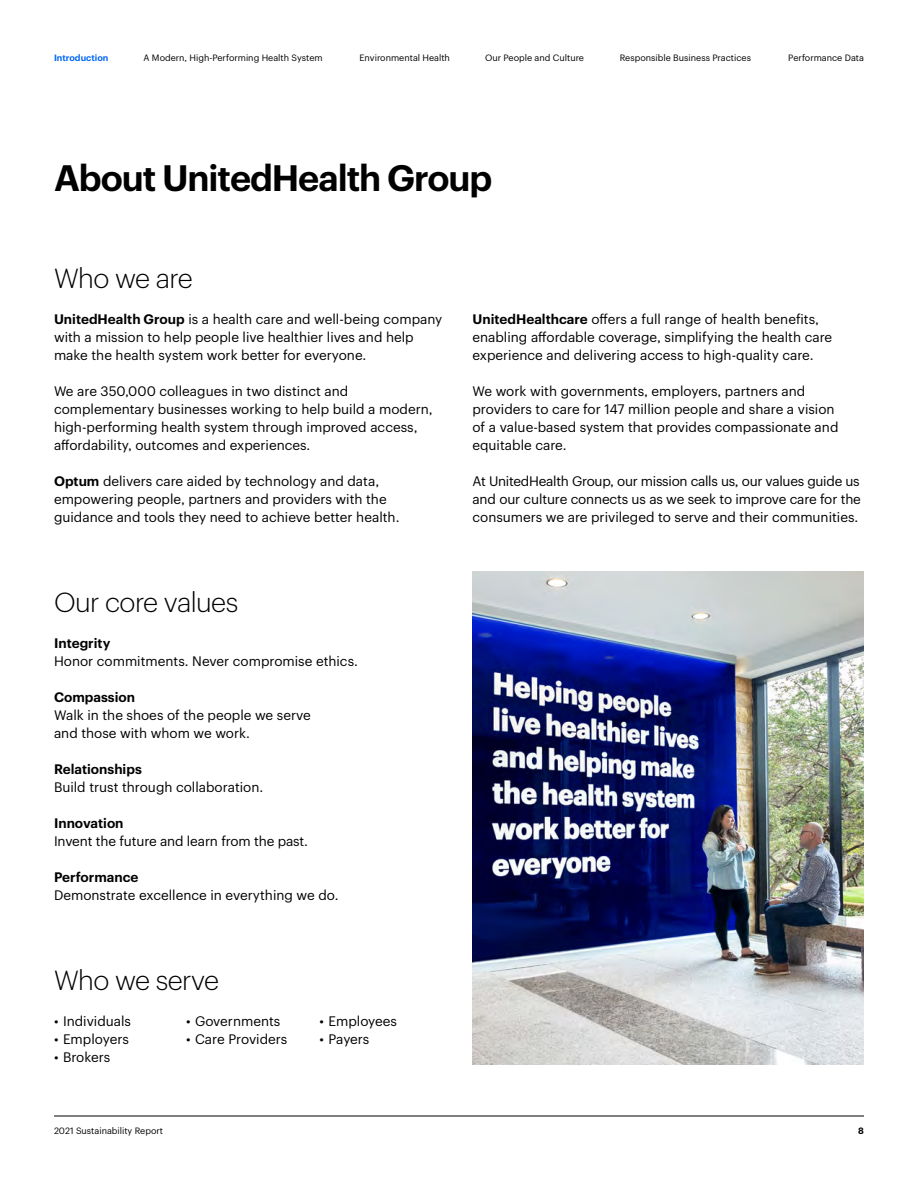
<style>
.page{position:relative;width:918px;height:1188px;background:#fff}
.page>*{position:absolute;margin:0;border:0;box-sizing:border-box;transform-origin:0 0}
.t1{font:600 36px "Graphik UHG";letter-spacing:-.03em;color:#000}
.t2{font:300 27px "Graphik UHG";letter-spacing:-.02em;color:#000}
.t3{font:13.5px/18px "Graphik UHG";color:#000}
.t4{font:600 13.5px "Graphik UHG";color:#000}
.t5{font:9px "Graphik UHG";color:#000}
.t6{font:600 9px "Graphik UHG";color:#0066f5}
.t7{font:600 9px "Graphik UHG";color:#000}
.s1{font-weight:600}
</style>
<div class="page">
<hr style="left:54px;top:1116px;width:810px;height:1px;background:#000">
<img style="left:472px;top:572px;width:392px;height:493px">
<p class="t5" style="left:144px;top:51px;width:181px">A Modern, High-Performing Health System</p>
<p class="t5" style="left:620px;top:51px;width:133px">Responsible Business Practices</p>
<p class="t5" style="left:788px;top:51px;width:77px">Performance Data</p>
<p class="t6" style="left:54px;top:51px;width:56px">Introduction</p>
<p class="t5" style="left:360px;top:51px;width:92px">Environmental Health</p>
<p class="t5" style="left:485px;top:51px;width:100px">Our People and Culture</p>
<h1 class="t1" style="left:54px;top:151px;width:440px">About UnitedHealth Group</h1>
<h2 class="t2" style="left:54px;top:259px;width:140px">Who we are</h2>
<p class="t3" style="left:54px;top:309px;width:390px"><span class="s1">UnitedHealth Group</span> is a health care and well-being company with a mission to help people live healthier lives and help make the health system work better for everyone.</p>
<p class="t3" style="left:54px;top:381px;width:380px">We are 350,000 colleagues in two distinct and complementary businesses working to help build a modern, high-performing health system through improved access, affordability, outcomes and experiences.</p>
<p class="t3" style="left:54px;top:471px;width:347px"><span class="s1">Optum</span> delivers care aided by technology and data, empowering people, partners and providers with the guidance and tools they need to achieve better health.</p>
<h2 class="t2" style="left:54px;top:583px;width:186px">Our core values</h2>
<p class="t4" style="left:54px;top:633px;width:58px">Integrity</p>
<p class="t3" style="left:54px;top:651px;width:305px">Honor commitments. Never compromise ethics.</p>
<p class="t4" style="left:54px;top:687px;width:83px">Compassion</p>
<p class="t3" style="left:54px;top:705px;width:258px">Walk in the shoes of the people we serve and those with whom we work.</p>
<p class="t4" style="left:54px;top:759px;width:89px">Relationships</p>
<p class="t3" style="left:54px;top:777px;width:211px">Build trust through collaboration.</p>
<p class="t4" style="left:54px;top:813px;width:71px">Innovation</p>
<p class="t3" style="left:54px;top:831px;width:256px">Invent the future and learn from the past.</p>
<p class="t4" style="left:54px;top:867px;width:86px">Performance</p>
<p class="t3" style="left:54px;top:885px;width:286px">Demonstrate excellence in everything we do.</p>
<h2 class="t2" style="left:54px;top:961px;width:167px">Who we serve</h2>
<p class="t3" style="left:54px;top:1011px;width:79px">• Individuals</p>
<p class="t3" style="left:54px;top:1029px;width:76px">• Employers</p>
<p class="t3" style="left:54px;top:1047px;width:58px">• Brokers</p>
<p class="t3" style="left:186px;top:1011px;width:96px">• Governments</p>
<p class="t3" style="left:186px;top:1029px;width:103px">• Care Providers</p>
<p class="t3" style="left:320px;top:1011px;width:79px">• Employees</p>
<p class="t3" style="left:320px;top:1029px;width:51px">• Payers</p>
<p class="t3" style="left:472px;top:309px;width:361px"><span class="s1">UnitedHealthcare</span> offers a full range of health benefits, enabling affordable coverage, simplifying the health care experience and delivering access to high-quality care.</p>
<p class="t3" style="left:472px;top:381px;width:367px">We work with governments, employers, partners and providers to care for 147 million people and share a vision of a value-based system that provides compassionate and equitable care.</p>
<p class="t3" style="left:472px;top:471px;width:390px;text-align:justify">At UnitedHealth Group, our mission calls us, our values guide us and our culture connects us as we seek to improve care for the consumers we are privileged to serve and their communities.</p>
<p class="t5" style="left:54px;top:1124px;width:111px">2021 Sustainability Report</p>
<p class="t7" style="left:858px;top:1124px;width:7px">8</p>
</div>
